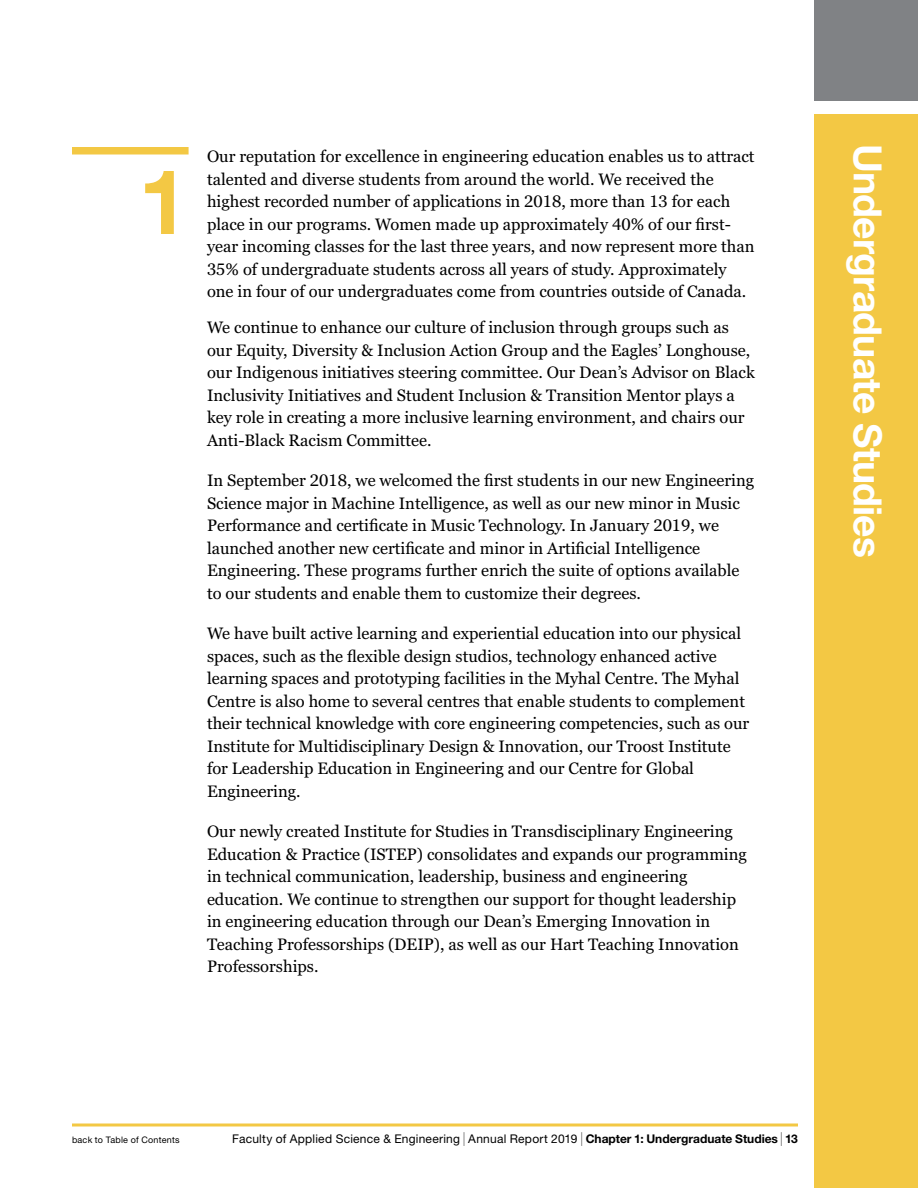
<style>
.page{position:relative;width:918px;height:1188px;background:#fff}
.page>*{position:absolute;margin:0;border:0;box-sizing:border-box;transform-origin:0 0}
.t1{font:700 90px "Helvetica Neue LT Std";color:#f3c844}
.t2{font:700 39px "Helvetica Neue LT Std";letter-spacing:-.02em;color:#fff}
.t3{font:16.5px/22.5px "Georgia Pro";color:#000}
.t4{font:12px "Helvetica Neue LT Std";letter-spacing:.02em;color:#000}
.t5{font:9px "Helvetica Neue LT Std";letter-spacing:.025em;color:#000}
.s1{font-size:13.8px}
.s2{font-weight:700}
</style>
<div class="page">
<div style="left:814px;top:0;width:104px;height:100px;background:#808285"></div>
<div style="left:814px;top:114px;width:104px;height:1074px;background:#f3c844"></div>
<div style="left:72px;top:147px;width:117px;height:7px;background:#f3c844"></div>
<hr style="left:72px;top:1124px;width:726px;height:2px;background:#f3c844">
<h1 class="t1" style="left:139px;top:146px;width:52px">1</h1>
<p class="t3" style="left:207px;top:146px;width:549px">Our reputation for excellence in engineering education enables us to attract talented and diverse students from around the world. We received the highest recorded number of applications in 2018, more than 13 for each place in our programs. Women made up approximately 40% of our first&shy;year incoming classes for the last three years, and now represent more than 35% of undergraduate students across all years of study. Approximately one in four of our undergraduates come from countries outside of Canada.</p>
<p class="t3" style="left:207px;top:317px;width:549px">We continue to enhance our culture of inclusion through groups such as our Equity, Diversity &amp; Inclusion Action Group and the Eagles’ Longhouse, our Indigenous initiatives steering committee. Our Dean’s Advisor on Black Inclusivity Initiatives and Student Inclusion &amp; Transition Mentor plays a key role in creating a more inclusive learning environment, and chairs our Anti-Black Racism Committee.</p>
<p class="t3" style="left:207px;top:470px;width:549px">In September 2018, we welcomed the first students in our new Engineering Science major in Machine Intelligence, as well as our new minor in Music Performance and certificate in Music Technology. In January 2019, we launched another new certificate and minor in Artificial Intelligence Engineering. These programs further enrich the suite of options available to our students and enable them to customize their degrees.</p>
<p class="t3" style="left:207px;top:623px;width:544px">We have built active learning and experiential education into our physical spaces, such as the flexible design studios, technology enhanced active learning spaces and prototyping facilities in the Myhal Centre. The Myhal Centre is also home to several centres that enable students to complement their technical knowledge with core engineering competencies, such as our Institute for Multidisciplinary Design &amp; Innovation, our Troost Institute for Leadership Education in Engineering and our Centre for Global Engineering.</p>
<p class="t3" style="left:207px;top:821px;width:541px">Our newly created Institute for Studies in Transdisciplinary Engineering Education &amp; Practice (ISTEP) consolidates and expands our programming in technical communication, leadership, business and engineering education. We continue to strengthen our support for thought leadership in engineering education through our Dean’s Emerging Innovation in Teaching Professorships (DEIP), as well as our Hart Teaching Innovation Professorships.</p>
<h2 class="t2" style="left:892px;top:144px;width:415px;rotate:90deg">Undergraduate Studies</h2>
<p class="t5" style="left:72px;top:1134px;width:109px">back to Table of Contents</p>
<p class="t4" style="left:232px;top:1132px;width:567px">Faculty of Applied Science &amp; Engineering <span class="s1">|</span> Annual Report 2019 <span class="s1">|</span> <span class="s2">Chapter 1: Undergraduate Studies</span> <span class="s1">|</span> <span class="s2">13</span></p>
</div>
